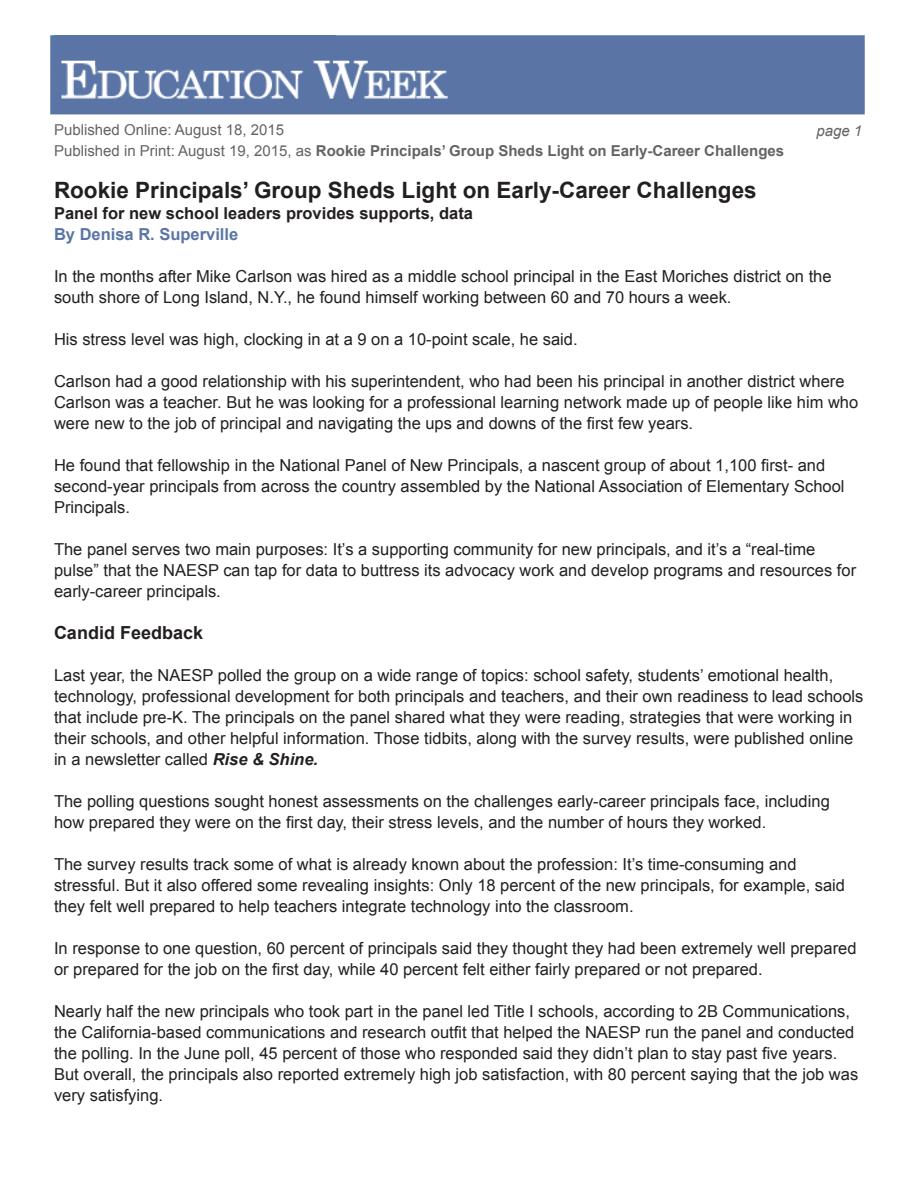
<style>
.page{position:relative;width:918px;height:1188px;background:#fff}
.page>*{position:absolute;margin:0;border:0;box-sizing:border-box;transform-origin:0 0}
.t1{font:700 22.5px "Arial";color:#231f20}
.t2{font:700 18px "Arial";color:#231f20}
.t3{font:16.5px/21px "Arial";color:#231f20}
.t4{font:700 16.5px "Arial";color:#231f20}
.t5{font:700 16.5px "Arial";color:#5a75a5}
.t6{font:700 15px "Arial";color:#636366}
.t7{font:15px "Arial";color:#636366}
.t8{font:italic 15px "Arial";color:#636366}
.s1{font-weight:400}
.s2{font-weight:700;font-style:italic}
</style>
<div class="page">
<img style="left:53px;top:38px;width:809px;height:73px">
<div style="left:50px;top:35px;width:815px;height:79px;border:2px solid #5a75a5"></div>
<div style="left:463px;top:46px;width:281px;height:29px;background:#5a75a5"></div>
<div style="left:54px;top:35px;width:281px;height:19px;background:#5a75a5"></div>
<p class="t7" style="left:54px;top:120px;width:232px">Published Online: August 18, 2015</p>
<p class="t6" style="left:54px;top:141px;width:732px"><span class="s1">Published in Print: August 19, 2015, as</span> Rookie Principals’ Group Sheds Light on Early-Career Challenges</p>
<p class="t1" style="left:54px;top:176px;width:704px">Rookie Principals’ Group Sheds Light on Early-Career Challenges</p>
<p class="t4" style="left:54px;top:203px;width:421px">Panel for new school leaders provides supports, data</p>
<p class="t5" style="left:54px;top:224px;width:186px">By Denisa R. Superville</p>
<p class="t3" style="left:54px;top:266px;width:779px">In the months after Mike Carlson was hired as a middle school principal in the East Moriches district on the south shore of Long Island, N.Y., he found himself working between 60 and 70 hours a week.</p>
<p class="t3" style="left:54px;top:329px;width:525px">His stress level was high, clocking in at a 9 on a 10-point scale, he said.</p>
<p class="t3" style="left:54px;top:371px;width:806px">Carlson had a good relationship with his superintendent, who had been his principal in another district where<br>Carlson was a teacher. But he was looking for a professional learning network made up of people like him who were new to the job of principal and navigating the ups and downs of the first few years.</p>
<p class="t3" style="left:54px;top:455px;width:792px">He found that fellowship in the National Panel of New Principals, a nascent group of about 1,100 first- and second-year principals from across the country assembled by the National Association of Elementary School<br>Principals.</p>
<p class="t3" style="left:54px;top:539px;width:804px">The panel serves two main purposes: It’s a supporting community for new principals, and it’s a “real-time pulse” that the NAESP can tap for data to buttress its advocacy work and develop programs and resources for early-career principals.</p>
<p class="t2" style="left:54px;top:621px;width:151px">Candid Feedback</p>
<p class="t3" style="left:54px;top:665px;width:811px">Last year, the NAESP polled the group on a wide range of topics: school safety, students’ emotional health, technology, professional development for both principals and teachers, and their own readiness to lead schools that include pre-K. The principals on the panel shared what they were reading, strategies that were working in their schools, and other helpful information. Those tidbits, along with the survey results, were published online in a newsletter called <span class="s2">Rise &amp; Shine.</span></p>
<p class="t3" style="left:54px;top:791px;width:777px">The polling questions sought honest assessments on the challenges early-career principals face, including how prepared they were on the first day, their stress levels, and the number of hours they worked.</p>
<p class="t3" style="left:54px;top:854px;width:793px">The survey results track some of what is already known about the profession: It’s time-consuming and stressful. But it also offered some revealing insights: Only 18 percent of the new principals, for example, said they felt well prepared to help teachers integrate technology into the classroom.</p>
<p class="t3" style="left:54px;top:938px;width:804px">In response to one question, 60 percent of principals said they thought they had been extremely well prepared or prepared for the job on the first day, while 40 percent felt either fairly prepared or not prepared.</p>
<p class="t3" style="left:54px;top:1001px;width:806px">Nearly half the new principals who took part in the panel led Title I schools, according to 2B Communications, the California-based communications and research outfit that helped the NAESP run the panel and conducted the polling. In the June poll, 45 percent of those who responded said they didn’t plan to stay past five years.<br>But overall, the principals also reported extremely high job satisfaction, with 80 percent saying that the job was very satisfying.</p>
<p class="t8" style="left:816px;top:121px;width:47px">page 1</p>
</div>
